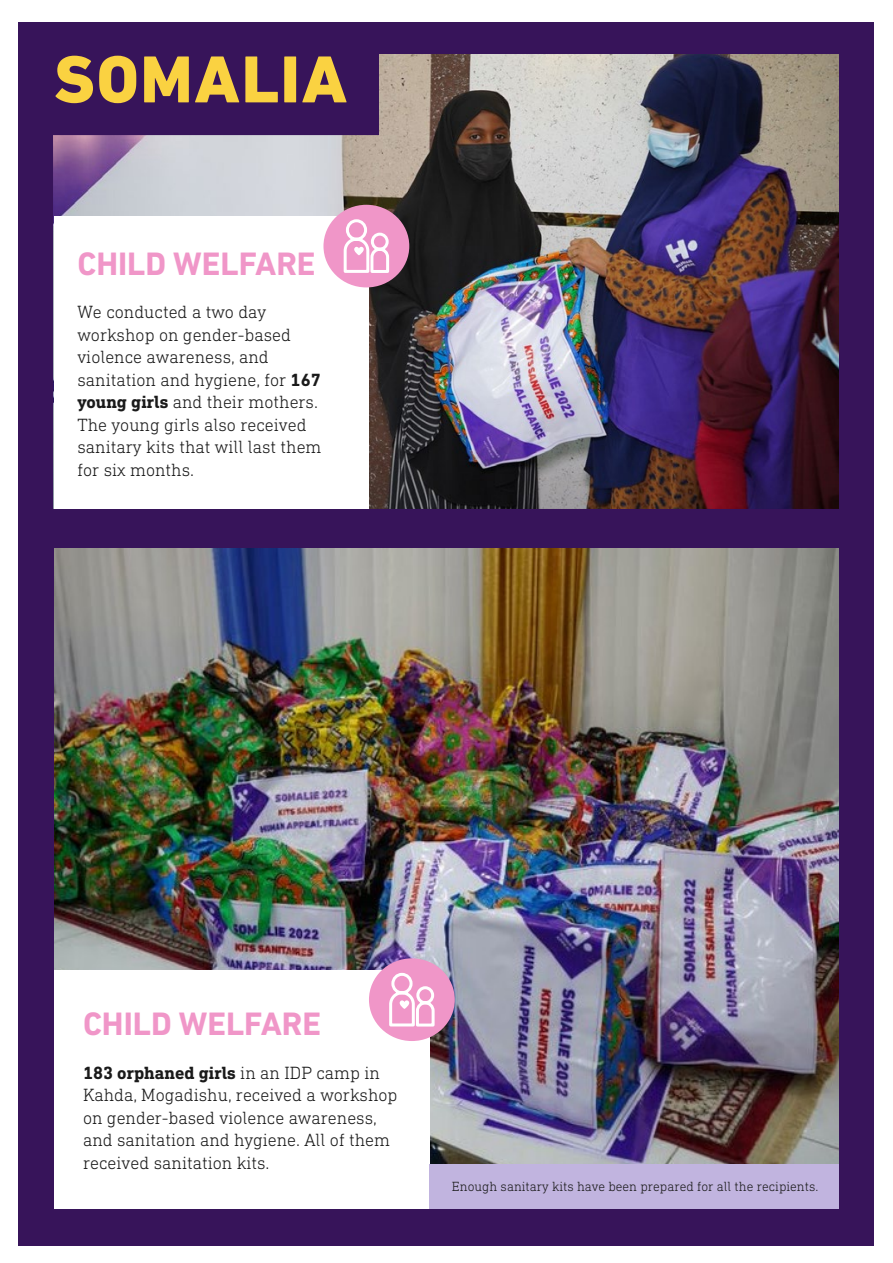
<style>
.page{position:relative;width:893px;height:1263px;background:#fff}
.page>*{position:absolute;margin:0;border:0;box-sizing:border-box;transform-origin:0 0}
.t1{font:800 67.5px "DIN Next LT Pro";letter-spacing:.025em;color:#fad241}
.Heading{font:700 33px "DIN Next LT Pro";color:#f096c8}
.BodyCopy{font:300 18px/22.5px "DIN Next Slab Pro";color:#1a1a1a}
.Sub_Heading{font:300 13.5px "DIN Next Slab Pro";color:#1a1a1a}
.s1{font-weight:700}
</style>
<div class="page">
<div style="left:19px;top:22px;width:855px;height:1223px;background:#37145a"></div>
<img style="left:54px;top:548px;width:785px;height:616px">
<img style="left:53px;top:54px;width:786px;height:455px">
<div style="left:54px;top:216px;width:315px;height:293px;background:#fff"></div>
<div style="left:54px;top:971px;width:375px;height:238px;background:#fff"></div>
<div style="left:429px;top:1164px;width:410px;height:45px;background:#c1b4df"></div>
<div style="left:323px;top:205px;width:86px;height:82px;background:#f096c8;border-radius:50%"></div>
<svg style="left:343px;top:219px;width:47px;height:54px"></svg>
<div style="left:369px;top:958px;width:86px;height:83px;background:#f096c8;border-radius:50%"></div>
<svg style="left:389px;top:972px;width:46px;height:55px"></svg>
<p class="t1" style="left:54px;top:40px;width:295px">SOMALIA</p>
<p class="Heading" style="left:77px;top:244px;width:240px">CHILD WELFARE</p>
<p class="BodyCopy" style="left:77px;top:301px;width:246px">We conducted a two day workshop on gender-based violence awareness, and sanitation and hygiene, for <span class="s1">167 young girls</span> and their mothers.<br>The young girls also received sanitary kits that will last them for six months.</p>
<p class="Heading" style="left:83px;top:1005px;width:240px">CHILD WELFARE</p>
<p class="BodyCopy" style="left:83px;top:1061px;width:316px"><span class="s1">183 orphaned girls</span> in an IDP camp in Kahda, Mogadishu, received a workshop on gender-based violence awareness, and sanitation and hygiene. All of them received sanitation kits.</p>
<p class="Sub_Heading" style="left:452px;top:1179px;width:368px">Enough sanitary kits have been prepared for all the recipients.</p>
</div>
